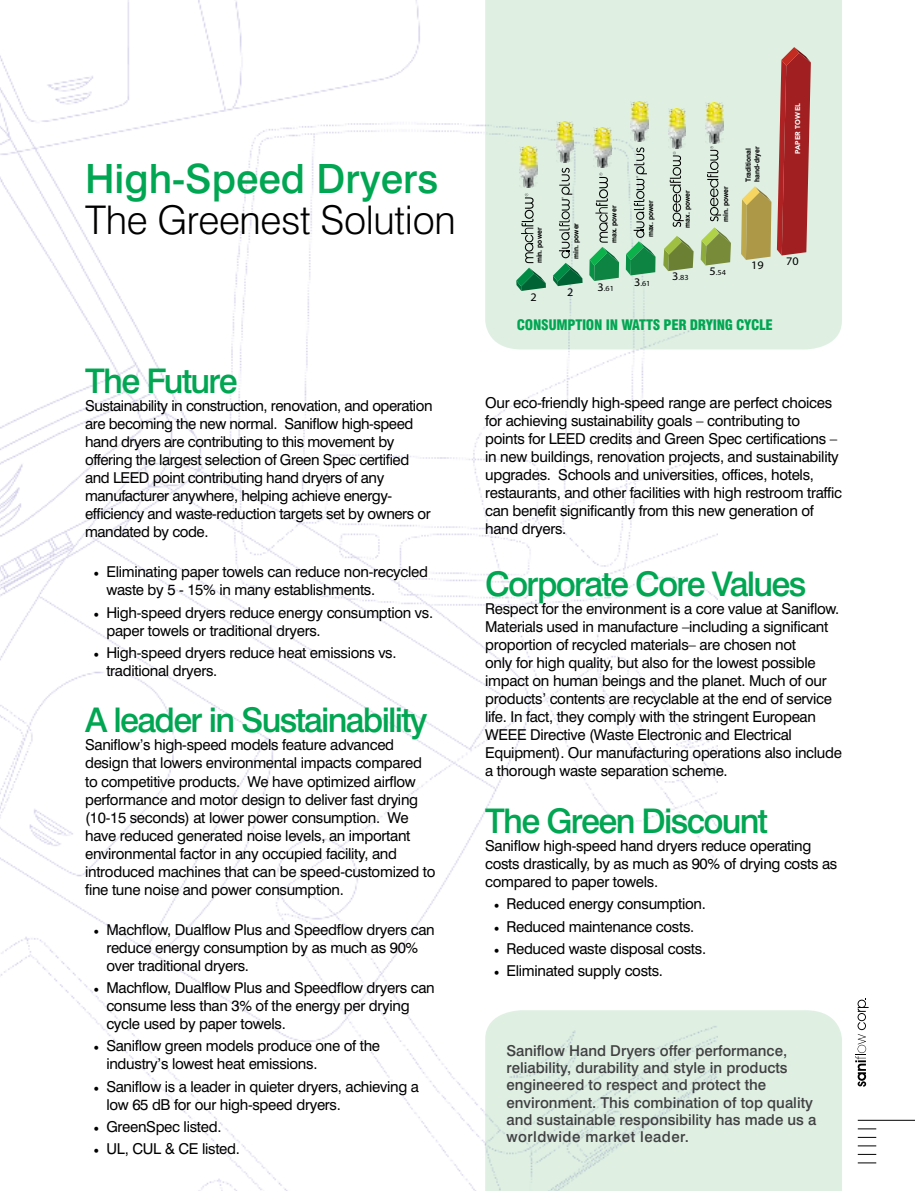
<style>
.page{position:relative;width:915px;height:1191px;background:#fff}
.page>*{position:absolute;margin:0;border:0;box-sizing:border-box;transform-origin:0 0}
.t1{font:500 40.35px "Swiss 721 BT";color:#00a651}
.t2{font:300 39.45px "Swiss 721 BT";letter-spacing:-.01em;color:#000}
.t3{font:500 34.05px "Swiss 721 BT";letter-spacing:-.05em;color:#00a651}
.t4{font:15px/18px "Swiss 721 BT";letter-spacing:-.02em;color:#000}
.t5{font:500 15px/17.2px "Swiss 721 BT";color:#414042}
.t6{font:900 condensed 14.1px "Swiss 721 BT";letter-spacing:-.02em;color:#00a651}
.t7{font:11.55px "Myriad Pro";color:#000;scale:1.05 1}
.t8{font:7.8px "Myriad Pro";color:#000;scale:1.05 1}
.t9{font:700 7.2px/8.6px "Swiss 721 BT";color:#000;scale:.95 1}
.t10{font:900 6.9px "Avenir LT Std";letter-spacing:.035em;color:#fff}
.t11{font:700 6.6px "Swiss 721 BT";color:#fff;scale:.95 1}
.t12{font:3.6px "Courier";color:#000}
.s1{font-family:"Minion Pro"}
.s2{font-size:11.55px}
</style>
<div class="page">
<hr style="left:857px;top:1120px;width:57px;height:1px;background:#000">
<svg style="left:857px;top:1128px;width:18px;height:1px"></svg>
<svg style="left:857px;top:1137px;width:18px;height:1px"></svg>
<svg style="left:857px;top:1145px;width:18px;height:1px"></svg>
<svg style="left:857px;top:1154px;width:18px;height:1px"></svg>
<svg style="left:857px;top:1162px;width:18px;height:1px"></svg>
<svg style="left:855px;top:998px;width:13px;height:88px"></svg>
<div style="left:717px;top:1010px;width:124px;height:181px;background:#dff0e3"></div>
<img style="left:0;top:0;width:717px;height:1191px">
<div style="left:485px;top:0;width:356px;height:349px;background:#dff0e3"></div>
<img style="left:519px;top:147px;width:18px;height:40px">
<img style="left:705px;top:102px;width:18px;height:41px">
<svg style="left:706px;top:146px;width:14px;height:75px"></svg>
<svg style="left:516px;top:193px;width:29px;height:98px"></svg>
<svg style="left:700px;top:227px;width:30px;height:38px"></svg>
<svg style="left:740px;top:47px;width:70px;height:213px"></svg>
<img style="left:668px;top:108px;width:17px;height:41px">
<svg style="left:669px;top:152px;width:14px;height:75px"></svg>
<svg style="left:663px;top:236px;width:30px;height:35px"></svg>
<img style="left:593px;top:127px;width:18px;height:41px">
<svg style="left:589px;top:173px;width:29px;height:108px"></svg>
<img style="left:556px;top:122px;width:17px;height:40px">
<svg style="left:552px;top:167px;width:30px;height:119px"></svg>
<img style="left:630px;top:101px;width:18px;height:41px">
<svg style="left:625px;top:147px;width:30px;height:128px"></svg>
<p class="t1" style="left:85px;top:154px;width:354px">High-Speed Dryers</p>
<p class="t2" style="left:85px;top:195px;width:372px">The Greenest Solution</p>
<p class="t3" style="left:85px;top:360px;width:154px">The Future</p>
<p class="t4" style="left:85px;top:396px;width:349px">Sustainability in construction, renovation, and operation are becoming the new normal. Saniflow high-speed hand dryers are contributing to this movement by offering the largest selection of Green Spec certified and LEED point contributing hand dryers of any manufacturer anywhere, helping achieve energy&shy;efficiency and waste-reduction targets set by owners or mandated by code.</p>
<p class="t4" style="left:106px;top:563px;width:323px;text-indent:-13px"><span class="s1">•</span> Eliminating paper towels can reduce non-recycled waste by 5 - 15% in many establishments.</p>
<p class="t4" style="left:106px;top:603px;width:328px;text-indent:-13px"><span class="s1">•</span> High-speed dryers reduce energy consumption vs. paper towels or traditional dryers.</p>
<p class="t4" style="left:106px;top:643px;width:291px;text-indent:-13px"><span class="s1">•</span> High-speed dryers reduce heat emissions vs. traditional dryers.</p>
<p class="t3" style="left:85px;top:699px;width:344px">A leader in Sustainability</p>
<p class="t4" style="left:85px;top:736px;width:352px">Saniflow’s high-speed models feature advanced design that lowers environmental impacts compared to competitive products. We have optimized airflow performance and motor design to deliver fast drying (10-15 seconds) at lower power consumption. We have reduced generated noise levels, an important environmental factor in any occupied facility, and introduced machines that can be speed-customized to fine tune noise and power consumption.</p>
<p class="t4" style="left:106px;top:920px;width:330px;text-indent:-13px"><span class="s1">•</span> Machflow, Dualflow Plus and Speedflow dryers can reduce energy consumption by as much as 90% over traditional dryers.</p>
<p class="t4" style="left:106px;top:978px;width:330px;text-indent:-13px"><span class="s1">•</span> Machflow, Dualflow Plus and Speedflow dryers can consume less than 3% of the energy per drying cycle used by paper towels.</p>
<p class="t4" style="left:106px;top:1036px;width:275px;text-indent:-13px"><span class="s1">•</span> Saniflow green models produce one of the industry’s lowest heat emissions.</p>
<p class="t4" style="left:106px;top:1077px;width:314px;text-indent:-13px"><span class="s1">•</span> Saniflow is a leader in quieter dryers, achieving a low 65 dB for our high-speed dryers.</p>
<p class="t4" style="left:94px;top:1117px;width:129px"><span class="s1">•</span> GreenSpec listed.</p>
<p class="t4" style="left:94px;top:1139px;width:148px"><span class="s1">•</span> UL, CUL &amp; CE listed.</p>
<p class="t9" style="left:534px;top:263px;width:39px;rotate:-90deg">min. power</p>
<p class="t7" style="left:530px;top:290px;width:7px">2</p>
<p class="t12" style="left:561px;top:199px;width:4px;rotate:-90deg">®</p>
<p class="t9" style="left:571px;top:258px;width:39px;rotate:-90deg">min. power</p>
<p class="t7" style="left:567px;top:285px;width:7px">2</p>
<p class="t9" style="left:609px;top:243px;width:40px;rotate:-90deg">max. power</p>
<p class="t8" style="left:597px;top:284px;width:17px"><span class="s2">3</span>.61</p>
<p class="t12" style="left:636px;top:178px;width:4px;rotate:-90deg">®</p>
<p class="t9" style="left:646px;top:237px;width:40px;rotate:-90deg">max. power</p>
<p class="t8" style="left:633px;top:278px;width:17px"><span class="s2">3</span>.61</p>
<p class="t9" style="left:682px;top:227px;width:40px;rotate:-90deg">max. power</p>
<p class="t8" style="left:672px;top:273px;width:17px"><span class="s2">3</span>.83</p>
<p class="t9" style="left:720px;top:222px;width:39px;rotate:-90deg">min. power</p>
<p class="t8" style="left:709px;top:267px;width:17px"><span class="s2">5</span>.54</p>
<p class="t9" style="left:743px;top:182px;width:39px;rotate:-90deg">Traditional hand-dryer</p>
<p class="t10" style="left:793px;top:154px;width:53px;rotate:-90deg">PAPER TOWEL</p>
<p class="t11" style="left:795px;top:125px;width:5px;rotate:-90deg">L</p>
<p class="t7" style="left:751px;top:258px;width:13px">19</p>
<p class="t7" style="left:785px;top:254px;width:13px">70</p>
<p class="t6" style="left:516px;top:316px;width:257px">CONSUMPTION IN WATTS PER DRYING CYCLE</p>
<p class="t4" style="left:485px;top:393px;width:358px">Our eco-friendly high-speed range are perfect choices for achieving sustainability goals – contributing to points for LEED credits and Green Spec certifications – in new buildings, renovation projects, and sustainability upgrades. Schools and universities, offices, hotels, restaurants, and other facilities with high restroom traffic can benefit significantly from this new generation of hand dryers.</p>
<p class="t3" style="left:485px;top:563px;width:322px">Corporate Core Values</p>
<p class="t4" style="left:485px;top:600px;width:358px">Respect for the environment is a core value at Saniflow.<br>Materials used in manufacture –including a significant proportion of recycled materials– are chosen not<br>only for high quality, but also for the lowest possible impact on human beings and the planet. Much of our products’ contents are recyclable at the end of service life. In fact, they comply with the stringent European WEEE Directive (Waste Electronic and Electrical Equipment). Our manufacturing operations also include a thorough waste separation scheme.</p>
<p class="t3" style="left:485px;top:800px;width:284px">The Green Discount</p>
<p class="t4" style="left:485px;top:836px;width:353px">Saniflow high-speed hand dryers reduce operating costs drastically, by as much as 90% of drying costs as compared to paper towels.</p>
<p class="t4" style="left:493px;top:895px;width:214px"><span class="s1">•</span> Reduced energy consumption.</p>
<p class="t4" style="left:493px;top:917px;width:202px"><span class="s1">•</span> Reduced maintenance costs.</p>
<p class="t4" style="left:493px;top:939px;width:214px"><span class="s1">•</span> Reduced waste disposal costs.</p>
<p class="t4" style="left:493px;top:961px;width:171px"><span class="s1">•</span> Eliminated supply costs.</p>
<p class="t5" style="left:506px;top:1041px;width:311px">Saniflow Hand Dryers offer performance, reliability, durability and style in products engineered to respect and protect the environment. This combination of top quality and sustainable responsibility has made us a worldwide market leader.</p>
</div>
